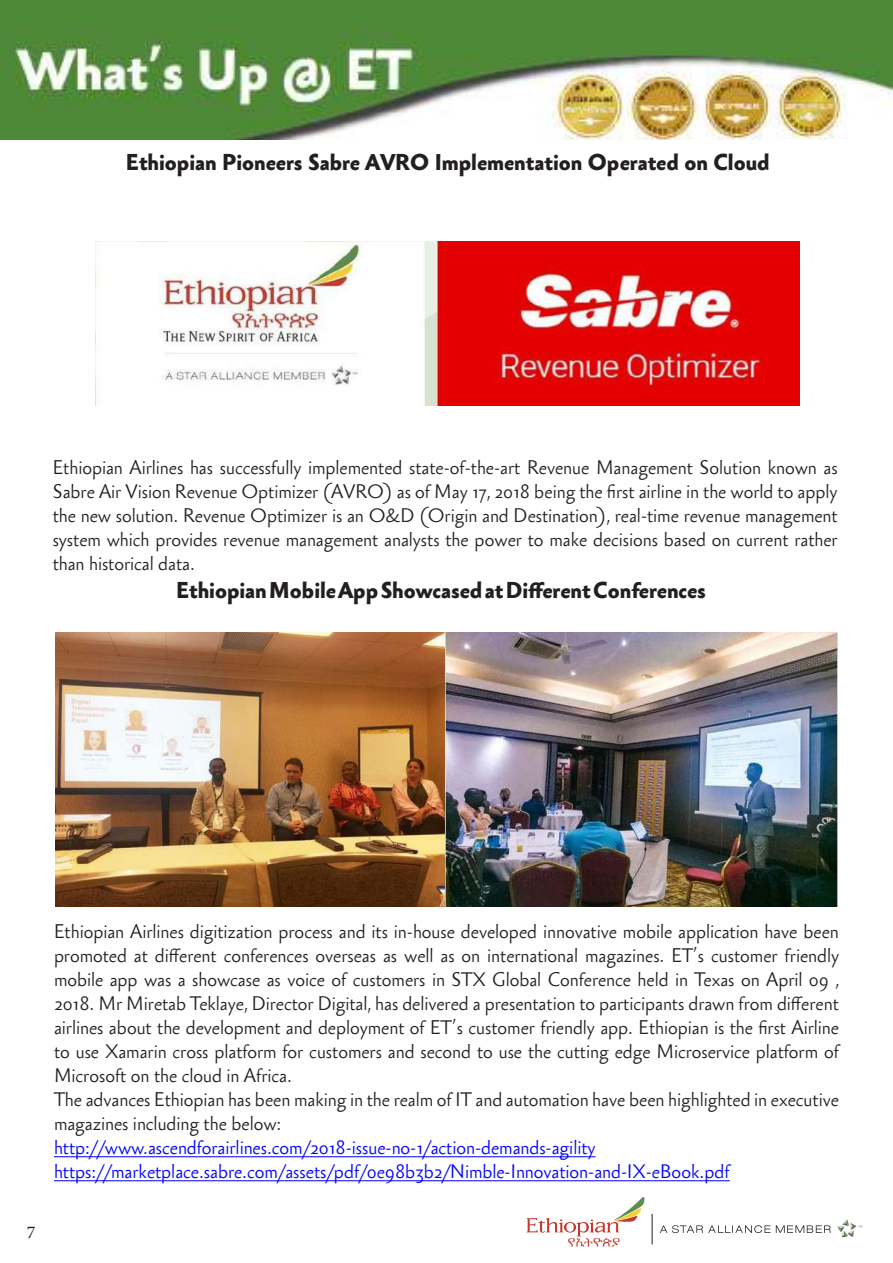
<style>
.page{position:relative;width:893px;height:1263px;background:#fff}
.page>*{position:absolute;margin:0;border:0;box-sizing:border-box;transform-origin:0 0}
.t1{font:700 21px "Sebastian Medium UCF";color:#231f20}
.t2{font:300 18px/24px "Sebastian";color:#231f20}
.t3{font:300 18px/24px "Sebastian";color:#00f}
.t4{font:18px "Minion Pro";color:#231f20}
</style>
<div class="page">
<hr style="left:652px;top:1214px;width:1px;height:30px;background:#1f1e1e">
<svg style="left:837px;top:1219px;width:25px;height:18px"></svg>
<svg style="left:660px;top:1225px;width:171px;height:8px"></svg>
<svg style="left:526px;top:1197px;width:119px;height:49px"></svg>
<img style="left:0;top:0;width:893px;height:140px">
<hr style="left:54px;top:1156px;width:541px;height:1px;background:#00f">
<hr style="left:54px;top:1180px;width:676px;height:1px;background:#00f">
<img style="left:55px;top:632px;width:783px;height:275px">
<img style="left:97px;top:242px;width:703px;height:163px">
<p class="t1" style="left:126px;top:148px;width:645px">Ethiopian Pioneers Sabre AVRO Implementation Operated on Cloud</p>
<p class="t2" style="left:53px;top:456px;width:786px;text-align:justify">Ethiopian Airlines has successfully implemented state-of-the-art Revenue Management Solution known as Sabre Air Vision Revenue Optimizer (AVRO) as of May 17, 2018 being the first airline in the world to apply the new solution. Revenue Optimizer is an O&amp;D (Origin and Destination), real-time revenue management system which provides revenue management analysts the power to make decisions based on current rather than historical data.</p>
<p class="t1" style="left:176px;top:576px;width:531px">Ethiopian Mobile App Showcased at Different Conferences</p>
<p class="t4" style="left:27px;top:1220px;width:10px">7</p>
<p class="t2" style="left:54px;top:920px;width:786px">Ethiopian Airlines digitization process and its in-house developed innovative mobile application have been promoted at different conferences overseas as well as on international magazines. ET’s customer friendly mobile app was a showcase as voice of customers in STX Global Conference held in Texas on April 09 , 2018. Mr Miretab Teklaye, Director Digital, has delivered a presentation to participants drawn from different airlines about the development and deployment of ET’s customer friendly app. Ethiopian is the first Airline to use Xamarin cross platform for customers and second to use the cutting edge Microservice platform of Microsoft on the cloud in Africa.<br>The advances Ethiopian has been making in the realm of IT and automation have been highlighted in executive magazines including the below:</p>
<p class="t3" style="left:54px;top:1136px;width:677px">http://www.ascendforairlines.com/2018-issue-no-1/action-demands-agility https://marketplace.sabre.com/assets/pdf/0e98b3b2/Nimble-Innovation-and-IX-eBook.pdf</p>
</div>
